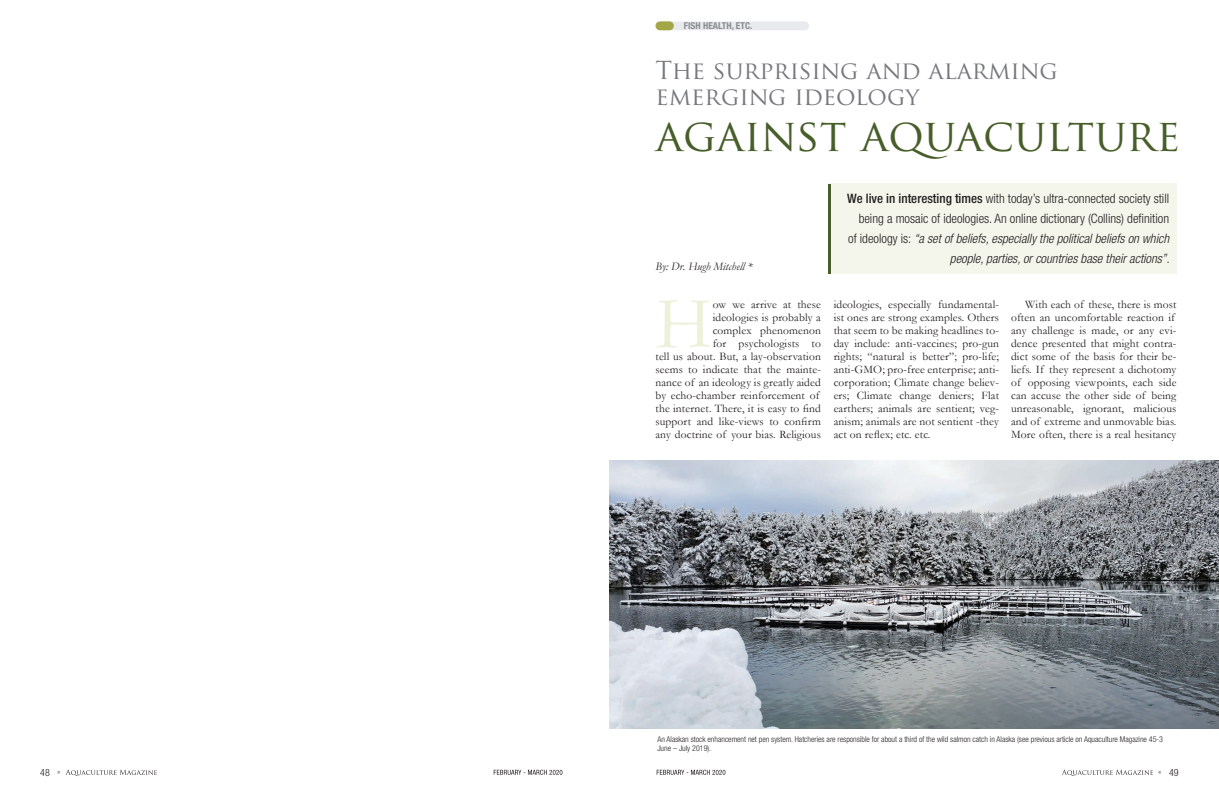
<style>
.page{position:relative;width:1219px;height:794px;background:#fff}
.page>*{position:absolute;margin:0;border:0;box-sizing:border-box;transform-origin:0 0}
.t1{font:74px "Garamond";color:#edf1da}
.t2{font:44px "Trajan Pro";color:#485e2a}
.t3{font:24.2px/26.4px "Trajan Pro";color:#76787b}
.t4{font:300 condensed 13px/20px "Helvetica Neue LT Std";color:#231f20;text-align:right}
.t5{font:11.5px/13px "Garamond";letter-spacing:.01em;color:#231f20;text-align:right}
.t6{font:italic 11.5px "Garamond";color:#231f20}
.t7{font:300 condensed 10px "Helvetica Neue LT Std";color:#231f20}
.t8{font:700 condensed 9.5px "Helvetica Neue LT Std";color:#8a8c8f}
.t9{font:300 condensed 8px/9px "Helvetica Neue LT Std";color:#231f20}
.s1{font-weight:500}
.s2{font-style:italic}
.s3{font-weight:100}
</style>
<div class="page">
<svg style="left:66px;top:769px;width:91px;height:7px"></svg>
<svg style="left:494px;top:769px;width:68px;height:6px"></svg>
<svg style="left:657px;top:769px;width:68px;height:6px"></svg>
<div style="left:659px;top:21px;width:150px;height:9px;background:#e9eaee;border-radius:4px"></div>
<div style="left:655px;top:21px;width:19px;height:9px;background:#a4a745;border-radius:4px"></div>
<div style="left:828px;top:184px;width:348px;height:90px;background:#f4f6ec"></div>
<hr style="left:828px;top:184px;width:3px;height:90px;background:#485e2a">
<img style="left:609px;top:460px;width:610px;height:268px">
<svg style="left:1062px;top:769px;width:91px;height:7px"></svg>
<p class="t8" style="left:684px;top:20px;width:70px">FISH HEALTH, ETC.</p>
<h3 class="t3" style="left:655px;top:56px;width:404px">The surprising and alarming emerging ideology</h3>
<h2 class="t2" style="left:655px;top:107px;width:526px">against aquaculture</h2>
<p class="t6" style="left:655px;top:259px;width:99px">By: Dr. Hugh Mitchell *</p>
<p class="t4" style="left:847px;top:188px;width:324px"><span class="s1">We live in interesting times</span> with today’s ultra-connected society still being a mosaic of ideologies. An online dictionary (Collins) definition of ideology is: <span class="s2">“a set of beliefs, especially the political beliefs on which people, parties, or countries base their actions”.</span></p>
<p class="t5" style="left:655px;top:297px;width:167px">ow we arrive at these<br>ideologies is probably a<br>complex phenomenon<br>for psychologists to<br>tell us about. But, a lay-observation seems to indicate that the mainte&shy;nance of an ideology is greatly aided by echo-chamber reinforcement of the internet. There, it is easy to find support and like-views to confirm any doctrine of your bias. Religious</p>
<p class="t5" style="left:834px;top:297px;width:167px;text-align:justify">ideologies, especially fundamental&shy;ist ones are strong examples. Others that seem to be making headlines to&shy;day include: anti-vaccines; pro-gun rights; “natural is better”; pro-life; anti-GMO; pro-free enterprise; anti&shy;corporation; Climate change believ&shy;ers; Climate change deniers; Flat earthers; animals are sentient; veg&shy;anism; animals are not sentient -they act on reflex; etc. etc.</p>
<p class="t5" style="left:1011px;top:297px;width:167px;text-align:left;text-indent:14px">With each of these, there is most often an uncomfortable reaction if any challenge is made, or any evi&shy;dence presented that might contra&shy;dict some of the basis for their be&shy;liefs. If they represent a dichotomy of opposing viewpoints, each side can accuse the other side of being unreasonable, ignorant, malicious and of extreme and unmovable bias.<br>More often, there is a real hesitancy</p>
<h1 class="t1" style="left:655px;top:279px;width:58px">H</h1>
<p class="t9" style="left:657px;top:735px;width:507px">An Alaskan stock enhancement net pen system. Hatcheries are responsible for about a third of the wild salmon catch in Alaska (see previous article on Aquaculture Magazine 45-3<br>June – July 2019).</p>
<p class="t7" style="left:40px;top:766px;width:22px">48 <span class="s3">»</span></p>
<p class="t7" style="left:1169px;top:766px;width:11px">49</p>
</div>
